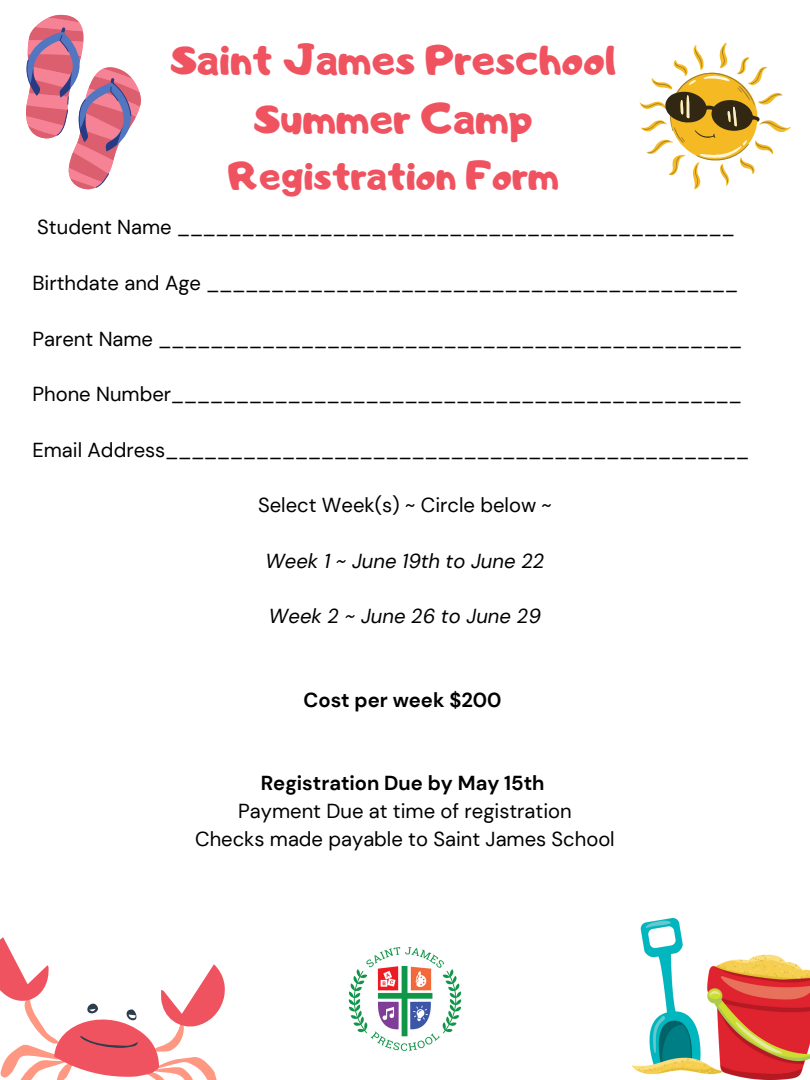
<style>
.page{position:relative;width:810px;height:1080px;background:#fff}
.page>*{position:absolute;margin:0;border:0;box-sizing:border-box;transform-origin:0 0}
.t1{font:42.62px/59.5px "Adigiana Toybox";color:#f05360;text-align:center}
.t2{font:39.5px "Adigiana Toybox";color:#f05360}
.t3{font:20.25px/27.8px "DM Sans";color:#000;text-align:center}
.t4{font:italic 20.25px "DM Sans";color:#000}
.t5{font:700 20.25px "DM Sans";color:#000}
</style>
<div class="page">
<svg style="left:0;top:937px;width:225px;height:143px"></svg>
<svg style="left:640px;top:43px;width:151px;height:146px"></svg>
<img style="left:632px;top:918px;width:178px;height:162px">
<svg style="left:26px;top:15px;width:115px;height:174px"></svg>
<img style="left:348px;top:947px;width:114px;height:104px">
<h1 class="t1" style="left:171px;top:29px;width:447px">Saint James Preschool<br>Summer Camp</h1>
<h2 class="t2" style="left:228px;top:150px;width:332px">Registration Form</h2>
<p class="t3" style="left:37px;top:214px;width:699px">Student Name ___________________________________________</p>
<p class="t3" style="left:32px;top:269px;width:707px">Birthdate and Age _________________________________________</p>
<p class="t3" style="left:32px;top:325px;width:711px">Parent Name _____________________________________________</p>
<p class="t3" style="left:32px;top:380px;width:711px">Phone Number____________________________________________</p>
<p class="t3" style="left:32px;top:436px;width:718px">Email Address_____________________________________________</p>
<p class="t3" style="left:258px;top:491px;width:295px">Select Week(s) ~ Circle below ~</p>
<p class="t4" style="left:265px;top:548px;width:281px">Week 1 ~ June 19th to June 22</p>
<p class="t4" style="left:269px;top:603px;width:274px">Week 2 ~ June 26 to June 29</p>
<p class="t5" style="left:304px;top:687px;width:200px">Cost per week $200</p>
<p class="t5" style="left:261px;top:770px;width:285px">Registration Due by May 15th</p>
<p class="t3" style="left:195px;top:797px;width:421px">Payment Due at time of registration<br>Checks made payable to Saint James School</p>
</div>
